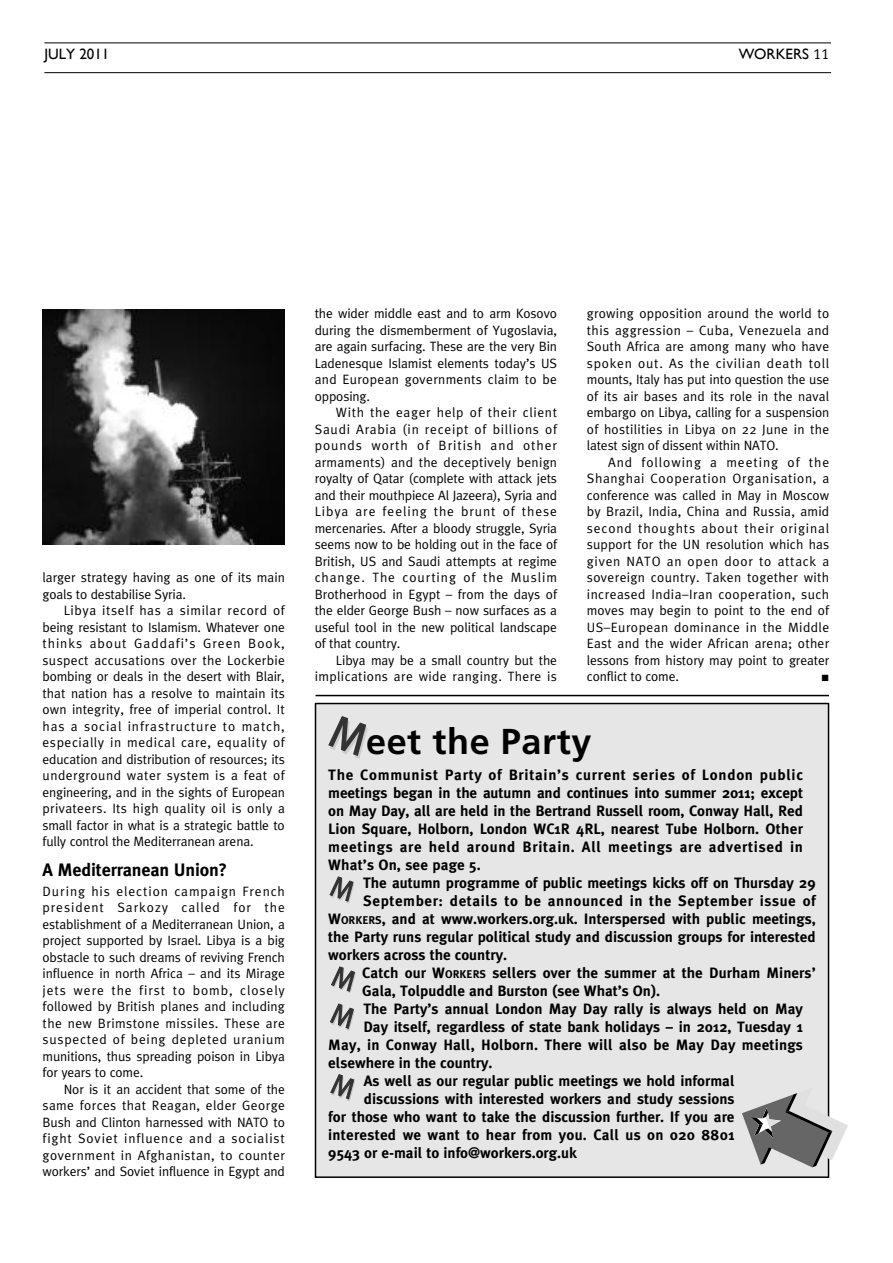
<style>
.page{position:relative;width:893px;height:1263px;background:#fff}
.page>*{position:absolute;margin:0;border:0;box-sizing:border-box;transform-origin:0 0}
.t1{font:700 36px "Frutiger LT Std";letter-spacing:.015em;color:#000}
.t2{font:700 18px "Meta Plus";letter-spacing:-.01em;color:#000}
.t3{font:700 15px/18px "Meta Plus";color:#000;text-align:justify}
.t4{font:700 15px "Meta Plus";letter-spacing:.04em;color:#000}
.t5{font:15px "Gill Sans";color:#000}
.t6{font:13.5px/16.5px "Meta Plus";letter-spacing:-.01em;color:#000;text-align:justify}
.t7{font:13.5px/16.5px "Meta Plus";letter-spacing:.03em;color:#000;text-align:right}
.t8{font:700 13.5px "Times New Roman";color:#000}
.s1{font-family:"Meta Caps"}
.s2{font-size:11.25px}
</style>
<div class="page">
<hr style="left:44px;top:43px;width:787px;height:1px;background:#000">
<hr style="left:44px;top:72px;width:787px;height:1px;background:#000">
<div style="left:315px;top:703px;width:513px;height:474px;background:#e6e6e6"></div>
<div style="left:315px;top:703px;width:514px;height:475px;border:2px solid #000"></div>
<svg style="left:742px;top:1088px;width:106px;height:79px"></svg>
<hr style="left:316px;top:695px;width:513px;height:1px;background:#000">
<img style="left:43px;top:309px;width:242px;height:235px">
<p class="t5" style="left:44px;top:45px;width:66px">JULY 2011</p>
<p class="t5" style="left:739px;top:45px;width:92px">WORKERS <span class="s1">11</span></p>
<p class="t6" style="left:43px;top:570px;width:244px">larger strategy having as one of its main goals to destabilise Syria.</p>
<p class="t6" style="left:43px;top:603px;width:244px;text-indent:21px">Libya itself has a similar record of being resistant to Islamism. Whatever one thinks about Gaddafi’s Green Book, suspect accusations over the Lockerbie bombing or deals in the desert with Blair, that nation has a resolve to maintain its own integrity, free of imperial control. It has a social infrastructure to match, especially in medical care, equality of education and distribution of resources; its underground water system is a feat of engineering, and in the sights of European privateers. Its high quality oil is only a small factor in what is a strategic battle to fully control the Mediterranean arena.</p>
<h2 class="t2" style="left:43px;top:863px;width:186px">A Mediterranean Union?</h2>
<p class="t6" style="left:43px;top:884px;width:244px">During his election campaign French president Sarkozy called for the establishment of a Mediterranean Union, a project supported by Israel. Libya is a big obstacle to such dreams of reviving French influence in north Africa – and its Mirage jets were the first to bomb, closely followed by British planes and including the new Brimstone missiles. These are suspected of being depleted uranium munitions, thus spreading poison in Libya for years to come.</p>
<p class="t6" style="left:43px;top:1082px;width:244px;text-indent:21px">Nor is it an accident that some of the same forces that Reagan, elder George Bush and Clinton harnessed with NATO to fight Soviet influence and a socialist government in Afghanistan, to counter workers’ and Soviet influence in Egypt and</p>
<p class="t6" style="left:315px;top:306px;width:244px">the wider middle east and to arm Kosovo during the dismemberment of Yugoslavia, are again surfacing. These are the very Bin Ladenesque Islamist elements today’s US and European governments claim to be opposing.</p>
<p class="t6" style="left:315px;top:405px;width:244px;text-indent:21px">With the eager help of their client Saudi Arabia (in receipt of billions of pounds worth of British and other armaments) and the deceptively benign royalty of Qatar (complete with attack jets and their mouthpiece Al Jazeera), Syria and Libya are feeling the brunt of these mercenaries. After a bloody struggle, Syria seems now to be holding out in the face of British, US and Saudi attempts at regime change. The courting of the Muslim Brotherhood in Egypt – from the days of the elder George Bush – now surfaces as a useful tool in the new political landscape of that country.</p>
<p class="t7" style="left:315px;top:653px;width:244px">Libya may be a small country but the implications are wide ranging. There is</p>
<p class="t6" style="left:587px;top:306px;width:244px">growing opposition around the world to this aggression – Cuba, Venezuela and South Africa are among many who have spoken out. As the civilian death toll mounts, Italy has put into question the use of its air bases and its role in the naval embargo on Libya, calling for a suspension of hostilities in Libya on 22 June in the latest sign of dissent within NATO.</p>
<p class="t6" style="left:587px;top:455px;width:244px;text-indent:21px">And following a meeting of the Shanghai Cooperation Organisation, a conference was called in May in Moscow by Brazil, India, China and Russia, amid second thoughts about their original support for the UN resolution which has given NATO an open door to attack a sovereign country. Taken together with increased India–Iran cooperation, such moves may begin to point to the end of US–European dominance in the Middle East and the wider African arena; other lessons from history may point to greater conflict to come.</p>
<p class="t8" style="left:821px;top:669px;width:10px">■</p>
<h1 class="t1" style="left:366px;top:727px;width:227px">eet the Party</h1>
<p class="t3" style="left:328px;top:767px;width:476px">The Communist Party of Britain’s current series of London public meetings began in the autumn and continues into summer 2011; except on May Day, all are held in the Bertrand Russell room, Conway Hall, Red Lion Square, Holborn, London WC1R 4RL, nearest Tube Holborn. Other meetings are held around Britain. All meetings are advertised in What’s On, see page 5.</p>
<p class="t3" style="left:363px;top:875px;width:454px">The autumn programme of public meetings kicks off on Thursday 29</p>
<p class="t4" style="left:363px;top:896px;width:454px">September: details to be announced in the September issue of</p>
<p class="t3" style="left:328px;top:911px;width:489px">W<span class="s2">ORKERS</span>, and at www.workers.org.uk. Interspersed with public meetings,</p>
<p class="t3" style="left:328px;top:929px;width:489px">the Party runs regular political study and discussion groups for interested</p>
<p class="t3" style="left:328px;top:947px;width:180px">workers across the country.</p>
<p class="t3" style="left:362px;top:965px;width:455px">Catch our W<span class="s2">ORKERS</span> sellers over the summer at the Durham Miners’</p>
<p class="t3" style="left:362px;top:983px;width:299px">Gala, Tolpuddle and Burston (see What’s On).</p>
<p class="t3" style="left:363px;top:1001px;width:441px">The Party’s annual London May Day rally is always held on May</p>
<p class="t3" style="left:363px;top:1019px;width:441px">Day itself, regardless of state bank holidays – in 2012, Tuesday 1</p>
<p class="t3" style="left:328px;top:1037px;width:476px">May, in Conway Hall, Holborn. There will also be May Day meetings</p>
<p class="t3" style="left:328px;top:1055px;width:166px">elsewhere in the country.</p>
<p class="t3" style="left:364px;top:1073px;width:372px">As well as our regular public meetings we hold informal</p>
<p class="t3" style="left:364px;top:1091px;width:372px">discussions with interested workers and study sessions</p>
<p class="t3" style="left:328px;top:1109px;width:408px">for those who want to take the discussion further. If you are</p>
<p class="t3" style="left:328px;top:1127px;width:408px">interested we want to hear from you. Call us on 020 8801</p>
<p class="t3" style="left:328px;top:1145px;width:250px">9543 or e-mail to info@workers.org.uk</p>
</div>
